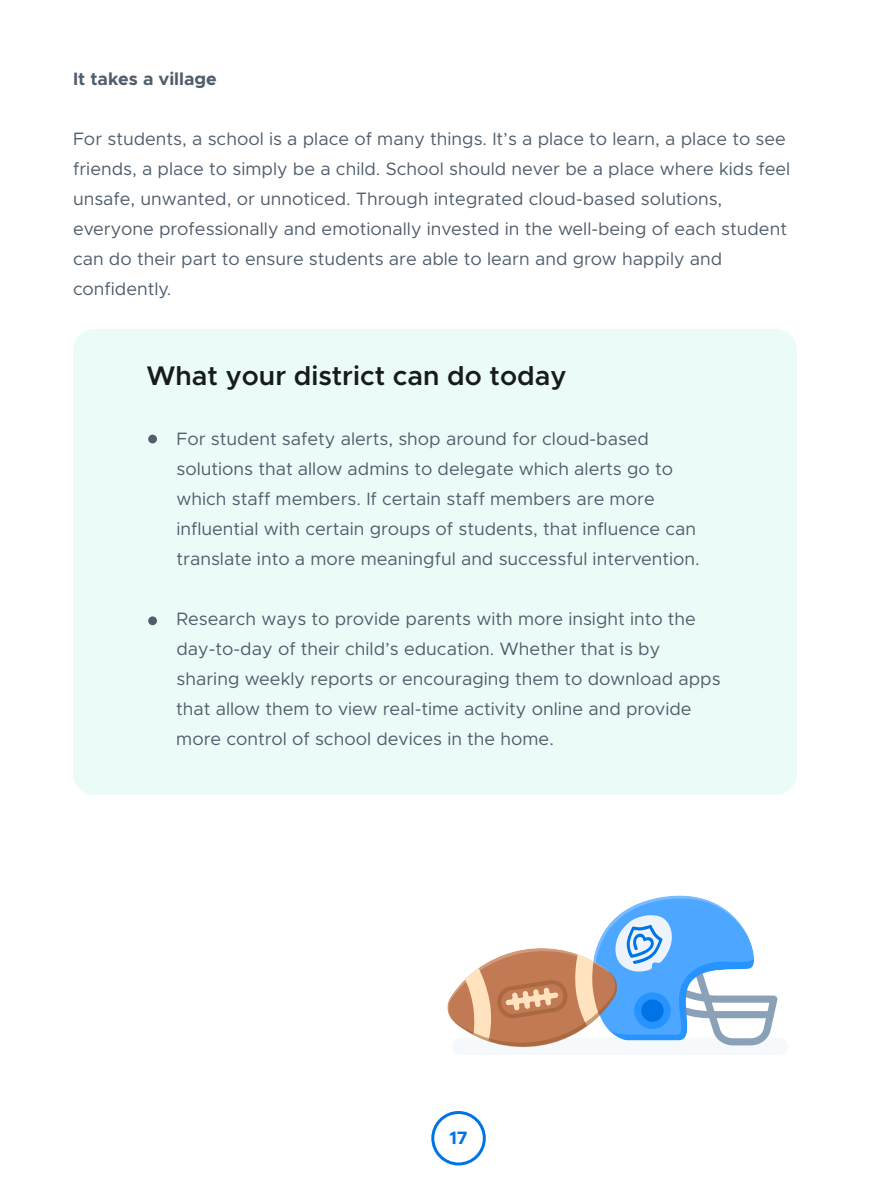
<style>
.page{position:relative;width:870px;height:1188px;background:#fff}
.page>*{position:absolute;margin:0;border:0;box-sizing:border-box;transform-origin:0 0}
.t1{font:600 27px "Metropolis";color:#171b1f}
.t2{font:18px/30px "Metropolis";color:#505e6b}
.t3{font:700 18px "Metropolis";color:#505e6b}
.t4{font:700 18px "Metropolis";color:#0073e6}
</style>
<div class="page">
<div style="left:431px;top:1111px;width:55px;height:55px;border:3px solid #0073e6;border-radius:50%"></div>
<div style="left:73px;top:329px;width:724px;height:466px;background:#ebfbf8;border-radius:21px"></div>
<div style="left:148px;top:435px;width:9px;height:8px;background:#505e6b;border-radius:50%"></div>
<div style="left:148px;top:616px;width:9px;height:9px;background:#505e6b;border-radius:50%"></div>
<svg style="left:447px;top:896px;width:331px;height:152px"></svg>
<p class="t3" style="left:73px;top:67px;width:145px">It takes a village</p>
<p class="t2" style="left:73px;top:123px;width:719px">For students, a school is a place of many things. It’s a place to learn, a place to see friends, a place to simply be a child. School should never be a place where kids feel unsafe, unwanted, or unnoticed. Through integrated cloud-based solutions, everyone professionally and emotionally invested in the well-being of each student can do their part to ensure students are able to learn and grow happily and confidently.</p>
<h1 class="t1" style="left:146px;top:359px;width:422px">What your district can do today</h1>
<p class="t2" style="left:176px;top:424px;width:525px">For student safety alerts, shop around for cloud-based solutions that allow admins to delegate which alerts go to which staff members. If certain staff members are more influential with certain groups of students, that influence can translate into a more meaningful and successful intervention.</p>
<p class="t2" style="left:176px;top:604px;width:521px">Research ways to provide parents with more insight into the</p>
<p class="t2" style="left:176px;top:634px;width:485px">day-to-day of their child’s education. Whether that is by</p>
<p class="t2" style="left:176px;top:664px;width:546px">sharing weekly reports or encouraging them to download apps</p>
<p class="t2" style="left:266px;top:694px;width:423px">view real-time activity online and more control of</p>
<p class="t2" style="left:176px;top:724px;width:240px">school devices in t e home.</p>
<p class="t2" style="left:176px;top:694px;width:517px">that allow them to view real-time activity online and provide more control of school devices in the home.</p>
<p class="t4" style="left:449px;top:1126px;width:20px">17</p>
</div>
